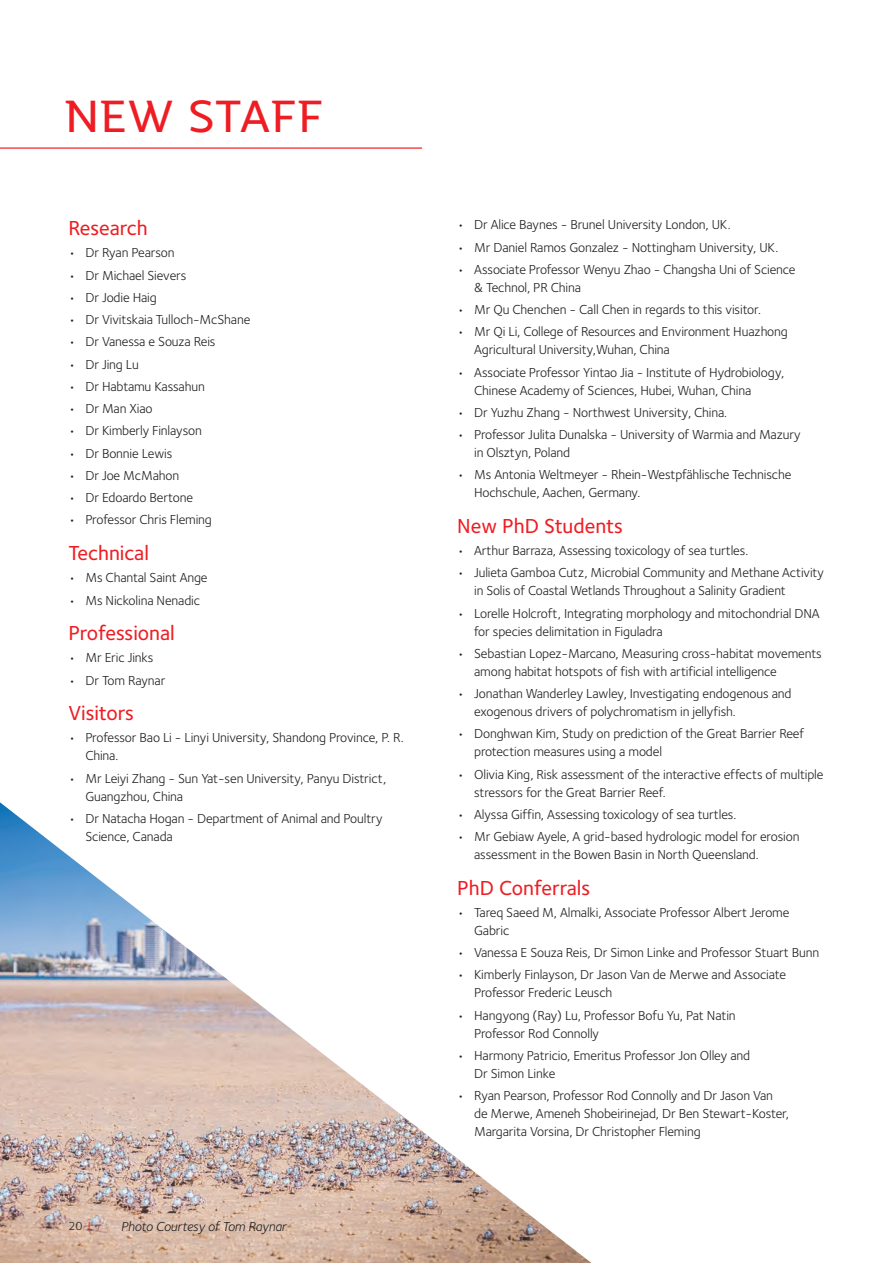
<style>
.page{position:relative;width:893px;height:1263px;background:#fff}
.page>*{position:absolute;margin:0;border:0;box-sizing:border-box;transform-origin:0 0}
.t1{font:43.5px "Jotia";color:#ee1d23}
.t2{font:500 21px "Foundry Sterling";color:#ee1d23}
.t3{font:13.5px/18px "Foundry Sterling";letter-spacing:-.01em;color:#231f20}
.t4{font:italic 13.5px "Foundry Sterling";letter-spacing:-.01em;color:#231f20}
.t5{font:12px "Foundry Sterling";color:#231f20}
.s1{color:#ee1d23}
</style>
<div class="page">
<hr style="left:0;top:147px;width:422px;height:2px;background:#ee1d23">
<img style="left:0;top:802px;width:591px;height:461px">
<h1 class="t1" style="left:64px;top:87px;width:261px">NEW STAFF</h1>
<h2 class="t2" style="left:68px;top:216px;width:81px">Research</h2>
<p class="t3" style="left:68px;top:244px;width:108px">• Dr Ryan Pearson</p>
<p class="t3" style="left:68px;top:266px;width:120px">• Dr Michael Sievers</p>
<p class="t3" style="left:68px;top:288px;width:90px">• Dr Jodie Haig</p>
<p class="t3" style="left:68px;top:311px;width:183px">• Dr Vivitskaia Tulloch-McShane</p>
<p class="t3" style="left:68px;top:333px;width:149px">• Dr Vanessa e Souza Reis</p>
<p class="t3" style="left:68px;top:355px;width:72px">• Dr Jing Lu</p>
<p class="t3" style="left:68px;top:377px;width:138px">• Dr Habtamu Kassahun</p>
<p class="t3" style="left:68px;top:400px;width:86px">• Dr Man Xiao</p>
<p class="t3" style="left:68px;top:422px;width:135px">• Dr Kimberly Finlayson</p>
<p class="t3" style="left:68px;top:444px;width:106px">• Dr Bonnie Lewis</p>
<p class="t3" style="left:68px;top:466px;width:112px">• Dr Joe McMahon</p>
<p class="t3" style="left:68px;top:488px;width:126px">• Dr Edoardo Bertone</p>
<p class="t3" style="left:68px;top:511px;width:145px">• Professor Chris Fleming</p>
<h2 class="t2" style="left:68px;top:541px;width:82px">Technical</h2>
<p class="t3" style="left:68px;top:569px;width:141px">• Ms Chantal Saint Ange</p>
<p class="t3" style="left:68px;top:591px;width:133px">• Ms Nickolina Nenadic</p>
<h2 class="t2" style="left:68px;top:621px;width:108px">Professional</h2>
<p class="t3" style="left:68px;top:649px;width:87px">• Mr Eric Jinks</p>
<p class="t3" style="left:68px;top:671px;width:99px">• Dr Tom Raynar</p>
<h2 class="t2" style="left:68px;top:701px;width:67px">Visitors</h2>
<p class="t3" style="left:85px;top:729px;width:320px;text-indent:-17px">• Professor Bao Li - Linyi University, Shandong Province, P. R.<br>China.</p>
<p class="t3" style="left:85px;top:769px;width:303px;text-indent:-17px">• Mr Leiyi Zhang - Sun Yat-sen University, Panyu District,<br>Guangzhou, China</p>
<p class="t3" style="left:85px;top:809px;width:299px;text-indent:-17px">• Dr Natacha Hogan - Department of Animal and Poultry<br>Science, Canada</p>
<p class="t5" style="left:68px;top:1219px;width:24px">20 <span class="s1">|</span></p>
<p class="t4" style="left:121px;top:1218px;width:167px">Photo Courtesy of Tom Raynar</p>
<p class="t3" style="left:457px;top:216px;width:275px">• Dr Alice Baynes - Brunel University London, UK.</p>
<p class="t3" style="left:457px;top:238px;width:323px">• Mr Daniel Ramos Gonzalez - Nottingham University, UK.</p>
<p class="t3" style="left:474px;top:260px;width:323px;text-indent:-17px">• Associate Professor Wenyu Zhao - Changsha Uni of Science &amp; Technol, PR China</p>
<p class="t3" style="left:457px;top:300px;width:305px">• Mr Qu Chenchen - Call Chen in regards to this visitor.</p>
<p class="t3" style="left:474px;top:323px;width:315px;text-indent:-17px">• Mr Qi Li, College of Resources and Environment Huazhong<br>Agricultural University,Wuhan, China</p>
<p class="t3" style="left:474px;top:363px;width:312px;text-indent:-17px">• Associate Professor Yintao Jia - Institute of Hydrobiology,<br>Chinese Academy of Sciences, Hubei, Wuhan, China</p>
<p class="t3" style="left:457px;top:403px;width:272px">• Dr Yuzhu Zhang - Northwest University, China.</p>
<p class="t3" style="left:474px;top:425px;width:328px;text-indent:-17px">• Professor Julita Dunalska - University of Warmia and Mazury in Olsztyn, Poland</p>
<p class="t3" style="left:474px;top:466px;width:319px;text-indent:-17px">• Ms Antonia Weltmeyer - Rhein-Westpfählische Technische<br>Hochschule, Aachen, Germany.</p>
<h2 class="t2" style="left:457px;top:514px;width:167px">New PhD Students</h2>
<p class="t3" style="left:457px;top:541px;width:293px">• Arthur Barraza, Assessing toxicology of sea turtles.</p>
<p class="t3" style="left:474px;top:564px;width:351px;text-indent:-17px">• Julieta Gamboa Cutz, Microbial Community and Methane Activity in Solis of Coastal Wetlands Throughout a Salinity Gradient</p>
<p class="t3" style="left:474px;top:604px;width:347px;text-indent:-17px">• Lorelle Holcroft, Integrating morphology and mitochondrial DNA for species delimitation in Figuladra</p>
<p class="t3" style="left:474px;top:644px;width:349px;text-indent:-17px">• Sebastian Lopez-Marcano, Measuring cross-habitat movements among habitat hotspots of fish with artificial intelligence</p>
<p class="t3" style="left:474px;top:684px;width:319px;text-indent:-17px">• Jonathan Wanderley Lawley, Investigating endogenous and exogenous drivers of polychromatism in jellyfish.</p>
<p class="t3" style="left:474px;top:725px;width:332px;text-indent:-17px">• Donghwan Kim, Study on prediction of the Great Barrier Reef protection measures using a model</p>
<p class="t3" style="left:474px;top:765px;width:351px;text-indent:-17px">• Olivia King, Risk assessment of the interactive effects of multiple stressors for the Great Barrier Reef.</p>
<p class="t3" style="left:457px;top:805px;width:281px">• Alyssa Giffin, Assessing toxicology of sea turtles.</p>
<p class="t3" style="left:474px;top:827px;width:327px;text-indent:-17px">• Mr Gebiaw Ayele, A grid-based hydrologic model for erosion assessment in the Bowen Basin in North Queensland.</p>
<h2 class="t2" style="left:457px;top:875px;width:135px">PhD Conferrals</h2>
<p class="t3" style="left:474px;top:903px;width:317px;text-indent:-17px">• Tareq Saeed M, Almalki, Associate Professor Albert Jerome<br>Gabric</p>
<p class="t3" style="left:457px;top:943px;width:364px">• Vanessa E Souza Reis, Dr Simon Linke and Professor Stuart Bunn</p>
<p class="t3" style="left:474px;top:966px;width:314px;text-indent:-17px">• Kimberly Finlayson, Dr Jason Van de Merwe and Associate<br>Professor Frederic Leusch</p>
<p class="t3" style="left:474px;top:1006px;width:263px;text-indent:-17px">• Hangyong (Ray) Lu, Professor Bofu Yu, Pat Natin<br>Professor Rod Connolly</p>
<p class="t3" style="left:474px;top:1046px;width:277px;text-indent:-17px">• Harmony Patricio, Emeritus Professor Jon Olley and<br>Dr Simon Linke</p>
<p class="t3" style="left:474px;top:1086px;width:316px;text-indent:-17px">• Ryan Pearson, Professor Rod Connolly and Dr Jason Van de Merwe, Ameneh Shobeirinejad, Dr Ben Stewart-Koster,<br>Margarita Vorsina, Dr Christopher Fleming</p>
</div>
